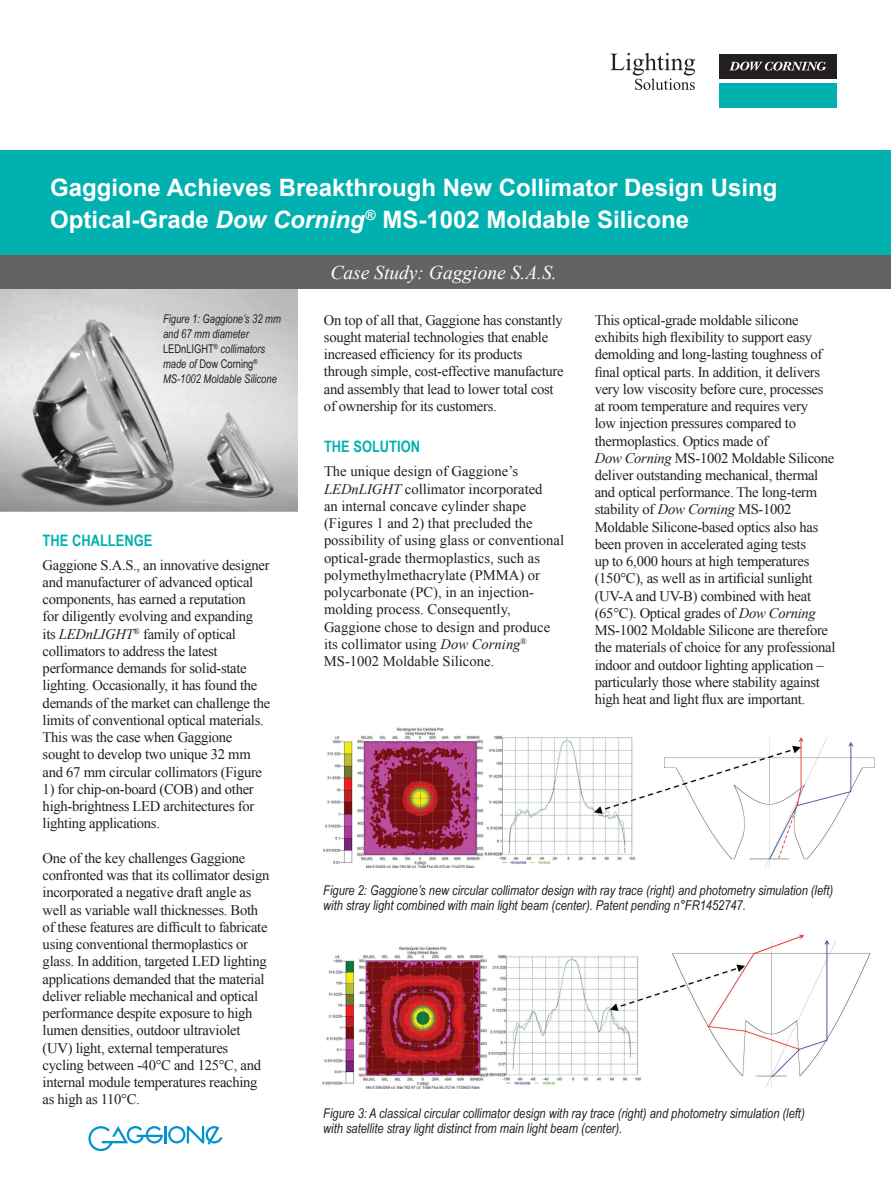
<style>
.page{position:relative;width:891px;height:1188px;background:#fff}
.page>*{position:absolute;margin:0;border:0;box-sizing:border-box;transform-origin:0 0}
.t1{font:700 24px/31.5px "Arial";color:#fff}
.t2{font:italic 19.5px "Times New Roman";color:#fff}
.t3{font:700 15.75px "Arial Narrow";color:#00b1b0}
.t4{font:14.7px/17.2px "Times New Roman";letter-spacing:-.02em;color:#231f20}
.t5{font:14.7px/17.2px "Times New Roman";color:#231f20}
.t6{font:italic 13.5px/15px "Arial Narrow";color:#231f20}
.t7{font:italic 12px/15px "Arial Narrow";color:#231f20;scale:.95 1}
.s1{font-style:italic}
.s2{font-style:normal}
</style>
<div class="page">
<img style="left:0;top:289px;width:297px;height:222px">
<img style="left:323px;top:727px;width:552px;height:140px">
<img style="left:322px;top:934px;width:549px;height:155px">
<div style="left:0;top:150px;width:891px;height:105px;background:#00b1b0"></div>
<div style="left:0;top:255px;width:891px;height:34px;background:#636366"></div>
<div style="left:719px;top:83px;width:118px;height:24px;background:#00b1b0"></div>
<div style="left:719px;top:54px;width:118px;height:24px;background:#231f20"></div>
<svg style="left:729px;top:62px;width:97px;height:9px"></svg>
<svg style="left:610px;top:53px;width:85px;height:37px"></svg>
<svg style="left:88px;top:1126px;width:135px;height:25px"></svg>
<h1 class="t1" style="left:50px;top:173px;width:729px">Gaggione Achieves Breakthrough New Collimator Design Using<br>Optical-Grade <span class="s1">Dow Corning</span><sup>®</sup> MS-1002 Moldable Silicone</h1>
<h2 class="t2" style="left:330px;top:259px;width:228px">Case Study: Gaggione S.A.S.</h2>
<p class="t7" style="left:163px;top:311px;width:125px">Figure 1: Gaggione’s 32 mm and 67 mm diameter<br><span class="s2">LEDnLIGHT</span><sup>®</sup> collimators made of <span class="s2">Dow Corning</span><sup>®<br></sup>MS-1002 Moldable Silicone</p>
<h3 class="t3" style="left:43px;top:528px;width:111px">THE CHALLENGE</h3>
<p class="t4" style="left:43px;top:556px;width:229px">Gaggione S.A.S., an innovative designer and manufacturer of advanced optical components, has earned a reputation<br>for diligently evolving and expanding<br>its <span class="s1">LEDnLIGHT</span><sup>®</sup> family of optical collimators to address the latest performance demands for solid-state lighting. Occasionally, it has found the demands of the market can challenge the limits of conventional optical materials.<br>This was the case when Gaggione sought to develop two unique 32 mm and 67 mm circular collimators (Figure</p>
<p class="t4" style="left:43px;top:780px;width:213px;text-align:justify">1) for chip-on-board (COB) and other high-brightness LED architectures for lighting applications.</p>
<p class="t4" style="left:43px;top:849px;width:228px">One of the key challenges Gaggione confronted was that its collimator design incorporated a negative draft angle as well as variable wall thicknesses. Both of these features are difficult to fabricate using conventional thermoplastics or glass. In addition, targeted LED lighting applications demanded that the material deliver reliable mechanical and optical performance despite exposure to high lumen densities, outdoor ultraviolet (UV) light, external temperatures cycling between -40°C and 125°C, and internal module temperatures reaching as high as 110°C.</p>
<p class="t4" style="left:324px;top:311px;width:241px">On top of all that, Gaggione has constantly sought material technologies that enable increased efficiency for its products through simple, cost-effective manufacture and assembly that lead to lower total cost of ownership for its customers.</p>
<h3 class="t3" style="left:324px;top:435px;width:98px">THE SOLUTION</h3>
<p class="t5" style="left:324px;top:463px;width:242px">The unique design of Gaggione’s <span class="s1">LEDnLIGHT</span> collimator incorporated<br>an internal concave cylinder shape (Figures 1 and 2) that precluded the possibility of using glass or conventional optical-grade thermoplastics, such as polymethylmethacrylate (PMMA) or polycarbonate (PC), in an injection&shy;molding process. Consequently, Gaggione chose to design and produce its collimator using <span class="s1">Dow Corning</span><sup>® </sup>MS-1002 Moldable Silicone.</p>
<p class="t4" style="left:595px;top:311px;width:242px">This optical-grade moldable silicone exhibits high flexibility to support easy demolding and long-lasting toughness of final optical parts. In addition, it delivers very low viscosity before cure, processes at room temperature and requires very<br>low injection pressures compared to thermoplastics. Optics made of<br><span class="s1">Dow Corning</span> MS-1002 Moldable Silicone deliver outstanding mechanical, thermal and optical performance. The long-term stability of <span class="s1">Dow Corning</span> MS-1002<br>Moldable Silicone-based optics also has been proven in accelerated aging tests<br>up to 6,000 hours at high temperatures (150°C), as well as in artificial sunlight (UV-A and UV-B) combined with heat (65°C). Optical grades of <span class="s1">Dow Corning </span>MS-1002 Moldable Silicone are therefore the materials of choice for any professional indoor and outdoor lighting application – particularly those where stability against</p>
<p class="t4" style="left:595px;top:690px;width:212px">high heat and light flux are important.</p>
<p class="t6" style="left:323px;top:882px;width:511px">Figure 2: Gaggione’s new circular collimator design with ray trace (right) and photometry simulation (left) with stray light combined with main light beam (center). Patent pending n°FR1452747.</p>
<p class="t6" style="left:323px;top:1106px;width:483px">Figure 3: A classical circular collimator design with ray trace (right) and photometry simulation (left) with satellite stray light distinct from main light beam (center).</p>
</div>
